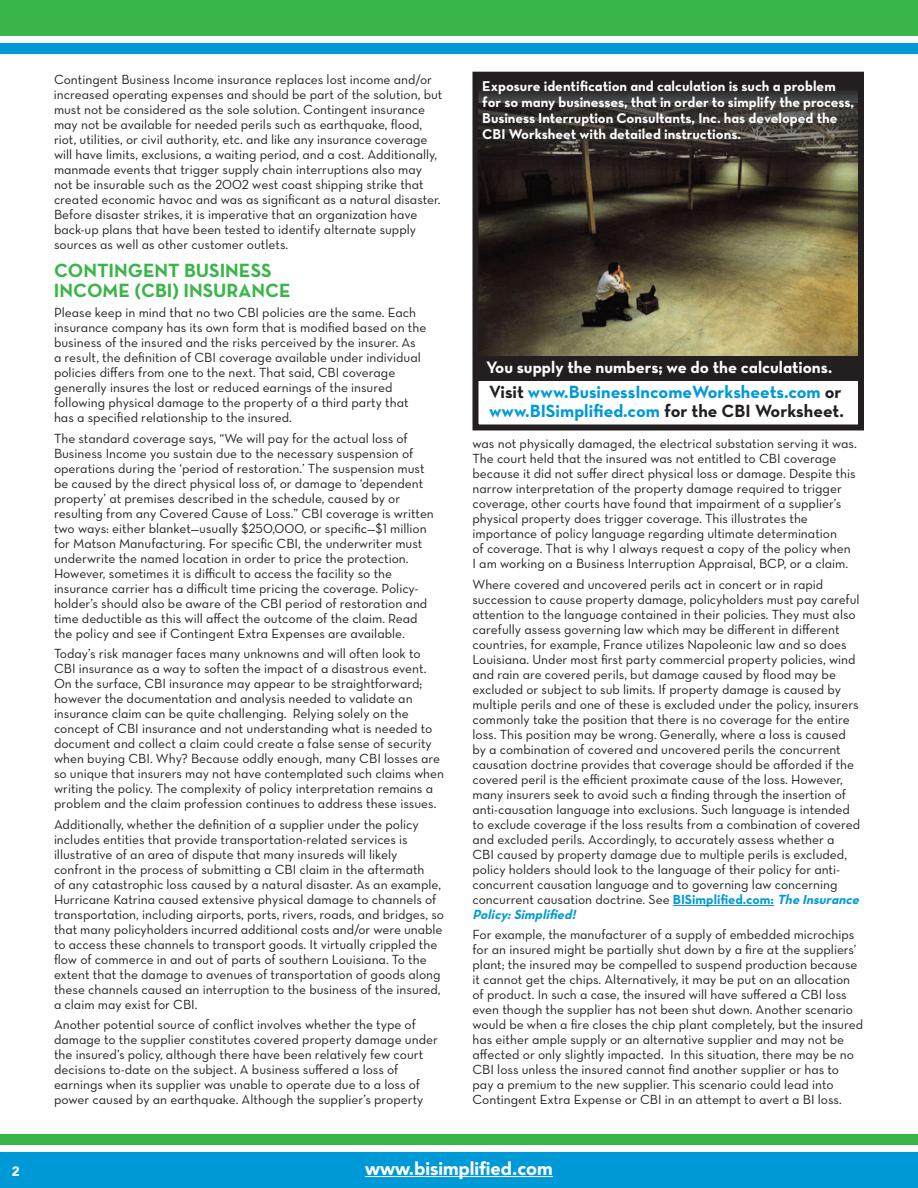
<style>
.page{position:relative;width:918px;height:1188px;background:#fff}
.page>*{position:absolute;margin:0;border:0;box-sizing:border-box;transform-origin:0 0}
.t1{font:19.5px/20.4px "Neutra Text Bold Alt";color:#3ab54a}
.t2{font:18px/18.9px "Neutra Text Bold Alt";color:#0099d8}
.t3{font:900 18px "Avenir";color:#fff}
.t4{font:16.8px "Neutra Text Bold Alt";color:#fff}
.t5{font:14.4px/16px "Neutra Text Bold Alt";color:#fff}
.t6{font:13.5px/15px "Neutra Text Book Alt";color:#231f20}
.t7{font:italic 13.5px "Neutra Text Bold Alt";color:#0099d8}
.t8{font:900 13.5px "Avenir";color:#fff}
.s1{color:#231f20}
.s2{font-family:"Neutra Text Bold Alt";color:#0099d8}
.s3{font-family:"Neutra Text Bold Alt";font-style:italic;color:#0099d8}
</style>
<div class="page">
<div style="left:0;top:1152px;width:918px;height:36px;background:#0099d8"></div>
<div style="left:0;top:1134px;width:918px;height:11px;background:#3ab54a"></div>
<div style="left:0;top:0;width:918px;height:36px;background:#3ab54a"></div>
<div style="left:0;top:44px;width:918px;height:10px;background:#0099d8"></div>
<hr style="left:365px;top:1176px;width:188px;height:1px;background:#fff">
<hr style="left:673px;top:905px;width:101px;height:1px;background:#0099d8">
<img style="left:479px;top:180px;width:378px;height:176px">
<div style="left:472px;top:72px;width:392px;height:358px;border:6px solid #231f20"></div>
<img style="left:473px;top:90px;width:391px;height:90px">
<div style="left:473px;top:76px;width:391px;height:14px;background:#231f20"></div>
<div style="left:473px;top:356px;width:391px;height:25px;background:#231f20"></div>
<p class="t6" style="left:54px;top:72px;width:390px">Contingent Business Income insurance replaces lost income and/or increased operating expenses and should be part of the solution, but must not be considered as the sole solution. Contingent insurance may not be available for needed perils such as earthquake, flood, riot, utilities, or civil authority, etc. and like any insurance coverage will have limits, exclusions, a waiting period, and a cost. Additionally, manmade events that trigger supply chain interruptions also may not be insurable such as the 2002 west coast shipping strike that created economic havoc and was as significant as a natural disaster.<br>Before disaster strikes, it is imperative that an organization have back-up plans that have been tested to identify alternate supply sources as well as other customer outlets.</p>
<h1 class="t1" style="left:54px;top:260px;width:238px">CONTINGENT BUSINESS<br>INCOME (CBI) INSURANCE</h1>
<p class="t6" style="left:54px;top:305px;width:374px">Please keep in mind that no two CBI policies are the same. Each insurance company has its own form that is modified based on the business of the insured and the risks perceived by the insurer. As a result, the definition of CBI coverage available under individual policies differs from one to the next. That said, CBI coverage generally insures the lost or reduced earnings of the insured following physical damage to the property of a third party that has a specified relationship to the insured.</p>
<p class="t6" style="left:54px;top:431px;width:381px">The standard coverage says, “We will pay for the actual loss of Business Income you sustain due to the necessary suspension of operations during the ‘period of restoration.’ The suspension must be caused by the direct physical loss of, or damage to ‘dependent property’ at premises described in the schedule, caused by or resulting from any Covered Cause of Loss.” CBI coverage is written two ways: either blanket—usually $250,000, or specific—$1 million for Matson Manufacturing. For specific CBI, the underwriter must underwrite the named location in order to price the protection.<br>However, sometimes it is difficult to access the facility so the insurance carrier has a difficult time pricing the coverage. Policy&shy;holder’s should also be aware of the CBI period of restoration and time deductible as this will affect the outcome of the claim. Read the policy and see if Contingent Extra Expenses are available.</p>
<p class="t6" style="left:54px;top:646px;width:392px">Today’s risk manager faces many unknowns and will often look to CBI insurance as a way to soften the impact of a disastrous event.<br>On the surface, CBI insurance may appear to be straightforward; however the documentation and analysis needed to validate an insurance claim can be quite challenging. Relying solely on the concept of CBI insurance and not understanding what is needed to document and collect a claim could create a false sense of security when buying CBI. Why? Because oddly enough, many CBI losses are so unique that insurers may not have contemplated such claims when writing the policy. The complexity of policy interpretation remains a problem and the claim profession continues to address these issues.</p>
<p class="t6" style="left:54px;top:816px;width:392px">Additionally, whether the definition of a supplier under the policy includes entities that provide transportation-related services is illustrative of an area of dispute that many insureds will likely confront in the process of submitting a CBI claim in the aftermath<br>of any catastrophic loss caused by a natural disaster. As an example, Hurricane Katrina caused extensive physical damage to channels of transportation, including airports, ports, rivers, roads, and bridges, so that many policyholders incurred additional costs and/or were unable to access these channels to transport goods. It virtually crippled the flow of commerce in and out of parts of southern Louisiana. To the extent that the damage to avenues of transportation of goods along these channels caused an interruption to the business of the insured, a claim may exist for CBI.</p>
<p class="t6" style="left:54px;top:1017px;width:385px">Another potential source of conflict involves whether the type of damage to the supplier constitutes covered property damage under the insured’s policy, although there have been relatively few court decisions to-date on the subject. A business suffered a loss of earnings when its supplier was unable to operate due to a loss of power caused by an earthquake. Although the supplier’s property</p>
<p class="t5" style="left:482px;top:78px;width:373px">Exposure identification and calculation is such a problem for so many businesses, that in order to simplify the process, Business Interruption Consultants, Inc. has developed the CBI Worksheet with detailed instructions.</p>
<p class="t4" style="left:486px;top:357px;width:348px">You supply the numbers; we do the calculations.</p>
<h2 class="t2" style="left:489px;top:382px;width:356px"><span class="s1">Visit</span> www.BusinessIncomeWorksheets.com <span class="s1">or </span>www.BISimplified.com <span class="s1">for the CBI Worksheet.</span></h2>
<p class="t6" style="left:473px;top:436px;width:386px">was not physically damaged, the electrical substation serving it was.<br>The court held that the insured was not entitled to CBI coverage because it did not suffer direct physical loss or damage. Despite this narrow interpretation of the property damage required to trigger coverage, other courts have found that impairment of a supplier’s physical property does trigger coverage. This illustrates the importance of policy language regarding ultimate determination<br>of coverage. That is why I always request a copy of the policy when I am working on a Business Interruption Appraisal, BCP, or a claim.</p>
<p class="t6" style="left:472px;top:576px;width:390px">Where covered and uncovered perils act in concert or in rapid succession to cause property damage, policyholders must pay careful attention to the language contained in their policies. They must also carefully assess governing law which may be different in different countries, for example, France utilizes Napoleonic law and so does Louisiana. Under most first party commercial property policies, wind and rain are covered perils, but damage caused by flood may be excluded or subject to sub limits. If property damage is caused by multiple perils and one of these is excluded under the policy, insurers commonly take the position that there is no coverage for the entire loss. This position may be wrong. Generally, where a loss is caused by a combination of covered and uncovered perils the concurrent causation doctrine provides that coverage should be afforded if the covered peril is the efficient proximate cause of the loss. However, many insurers seek to avoid such a finding through the insertion of anti-causation language into exclusions. Such language is intended to exclude coverage if the loss results from a combination of covered and excluded perils. Accordingly, to accurately assess whether a<br>CBI caused by property damage due to multiple perils is excluded, policy holders should look to the language of their policy for anti&shy;concurrent causation language and to governing law concerning concurrent causation doctrine. See <span class="s2">BISimplified.com:</span> <span class="s3">TheInsurance</span></p>
<p class="t7" style="left:472px;top:906px;width:107px">Policy: Simplified!</p>
<p class="t6" style="left:472px;top:927px;width:392px">For example, the manufacturer of a supply of embedded microchips for an insured might be partially shut down by a fire at the suppliers’ plant; the insured may be compelled to suspend production because it cannot get the chips. Alternatively, it may be put on an allocation of product. In such a case, the insured will have suffered a CBI loss even though the supplier has not been shut down. Another scenario would be when a fire closes the chip plant completely, but the insured has either ample supply or an alternative supplier and may not be affected or only slightly impacted. In this situation, there may be no CBI loss unless the insured cannot find another supplier or has to pay a premium to the new supplier. This scenario could lead into Contingent Extra Expense or CBI in an attempt to avert a BI loss.</p>
<p class="t8" style="left:12px;top:1166px;width:9px">2</p>
<h2 class="t3" style="left:365px;top:1161px;width:189px">www.bisimplified.com</h2>
</div>
